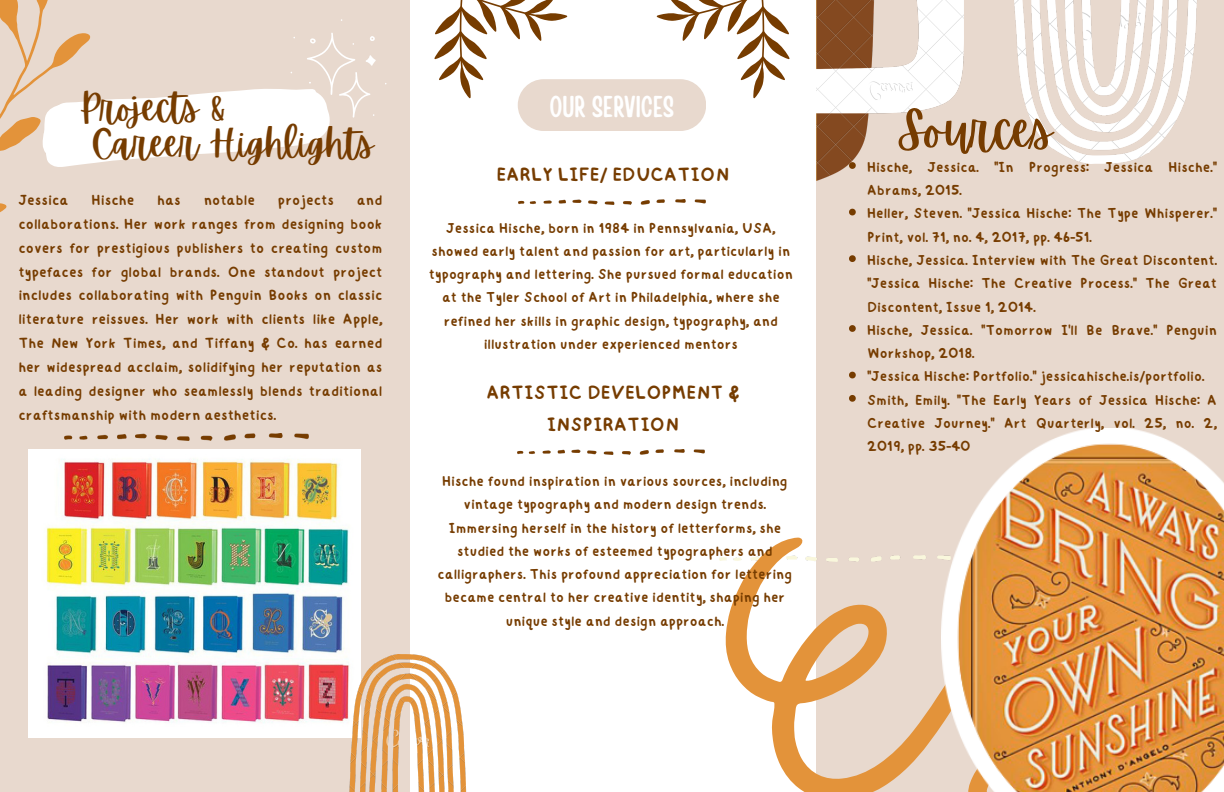
<style>
.page{position:relative;width:1224px;height:792px;background:#e8d9ce}
.page>*{position:absolute;margin:0;border:0;box-sizing:border-box;transform-origin:0 0}
.t1{font:50px "Apricots";color:#763c00}
.t2{font:38px "Apricots";color:#763c00}
.t3{font:30px "Handy Casual Condensed";color:#fff}
.t4{font:20px/31.5px "happy";color:#763c00;text-align:center}
.t5{font:15.4px/23.8px "happy";color:#763c00;text-align:justify}
.t6{font:15px/23.2px "happy";color:#763c00}
</style>
<div class="page">
<div style="left:406px;top:0;width:410px;height:791px;background:#fff"></div>
<div style="left:0;top:0;width:410px;height:792px;background:#e8d9ce"></div>
<div style="left:518px;top:79px;width:188px;height:52px;background:#e8d9ce;border-radius:26px"></div>
<img style="left:64px;top:434px;width:245px;height:7px">
<img style="left:519px;top:199px;width:186px;height:6px">
<img style="left:518px;top:450px;width:187px;height:5px">
<svg style="left:434px;top:0;width:133px;height:98px"></svg>
<svg style="left:657px;top:0;width:132px;height:98px"></svg>
<img style="left:29px;top:450px;width:332px;height:288px">
<svg style="left:0;top:0;width:387px;height:212px"></svg>
<img style="left:720px;top:557px;width:5px;height:4px">
<svg style="left:725px;top:538px;width:216px;height:254px"></svg>
<img style="left:1014px;top:0;width:183px;height:163px">
<img style="left:816px;top:0;width:148px;height:180px">
<img style="left:941px;top:428px;width:283px;height:364px">
<svg style="left:849px;top:162px;width:7px;height:7px"></svg>
<svg style="left:849px;top:209px;width:7px;height:6px"></svg>
<svg style="left:849px;top:255px;width:7px;height:7px"></svg>
<svg style="left:849px;top:325px;width:7px;height:7px"></svg>
<svg style="left:849px;top:372px;width:7px;height:6px"></svg>
<svg style="left:849px;top:395px;width:7px;height:7px"></svg>
<img style="left:350px;top:655px;width:116px;height:137px">
<p class="t2" style="left:79px;top:86px;width:149px">Projects &amp;</p>
<p class="t3" style="left:549px;top:87px;width:126px">OUR SERVICES</p>
<p class="t2" style="left:91px;top:122px;width:284px">Career Highlights</p>
<p class="t4" style="left:497px;top:155px;width:234px">EARLY LIFE/ EDUCATION</p>
<p class="t5" style="left:18px;top:186px;width:52px">Jessica</p>
<p class="t5" style="left:91px;top:186px;width:44px">Hische</p>
<p class="t5" style="left:157px;top:186px;width:25px">has</p>
<p class="t5" style="left:204px;top:186px;width:53px">notable</p>
<p class="t5" style="left:278px;top:186px;width:58px">projects</p>
<p class="t5" style="left:18px;top:186px;width:366px;text-indent:338px">and collaborations. Her work ranges from designing book covers for prestigious publishers to creating custom typefaces for global brands. One standout project includes collaborating with Penguin Books on classic literature reissues. Her work with clients like Apple, The New York Times, and Tiffany &amp; Co. has earned her widespread acclaim, solidifying her reputation as a leading designer who seamlessly blends traditional craftsmanship with modern aesthetics.</p>
<h4 class="t6" style="left:429px;top:214px;width:366px;text-align:center">Jessica Hische, born in 1984 in Pennsylvania, USA, showed early talent and passion for art, particularly in typography and lettering. She pursued formal education at the Tyler School of Art in Philadelphia, where she refined her skills in graphic design, typography, and illustration under experienced mentors</h4>
<p class="t4" style="left:486px;top:374px;width:255px">ARTISTIC DEVELOPMENT &amp;<br>INSPIRATION</p>
<p class="t6" style="left:438px;top:467px;width:356px;text-align:center">Hische found inspiration in various sources, including vintage typography and modern design trends.<br>Immersing herself in the history of letterforms, she studied the works of esteemed typographers and calligraphers. This profound appreciation for lettering became central to her creative identity, shaping her unique style and design approach.</p>
<p class="t1" style="left:898px;top:101px;width:156px">Sources</p>
<p class="t6" style="left:867px;top:153px;width:352px">Hische, Jessica. "In Progress: Jessica Hische."<br>Abrams, 2015.</p>
<p class="t6" style="left:867px;top:200px;width:352px">Heller, Steven. "Jessica Hische: The Type Whisperer."<br>Print, vol. 71, no. 4, 2017, pp. 46-51.</p>
<p class="t6" style="left:867px;top:246px;width:352px;text-align:justify">Hische, Jessica. Interview with The Great Discontent. "Jessica Hische: The Creative Process." The Great Discontent, Issue 1, 2014.</p>
<p class="t6" style="left:867px;top:316px;width:352px">Hische, Jessica. "Tomorrow I'll Be Brave." Penguin<br>Workshop, 2018.</p>
<p class="t6" style="left:867px;top:363px;width:339px">"Jessica Hische: Portfolio." jessicahische.is/portfolio.</p>
<p class="t6" style="left:867px;top:386px;width:352px;text-align:justify">Smith, Emily. "The Early Years of Jessica Hische: A Creative Journey." Art Quarterly, vol. 25, no. 2, 2019, pp. 35-40</p>
</div>
